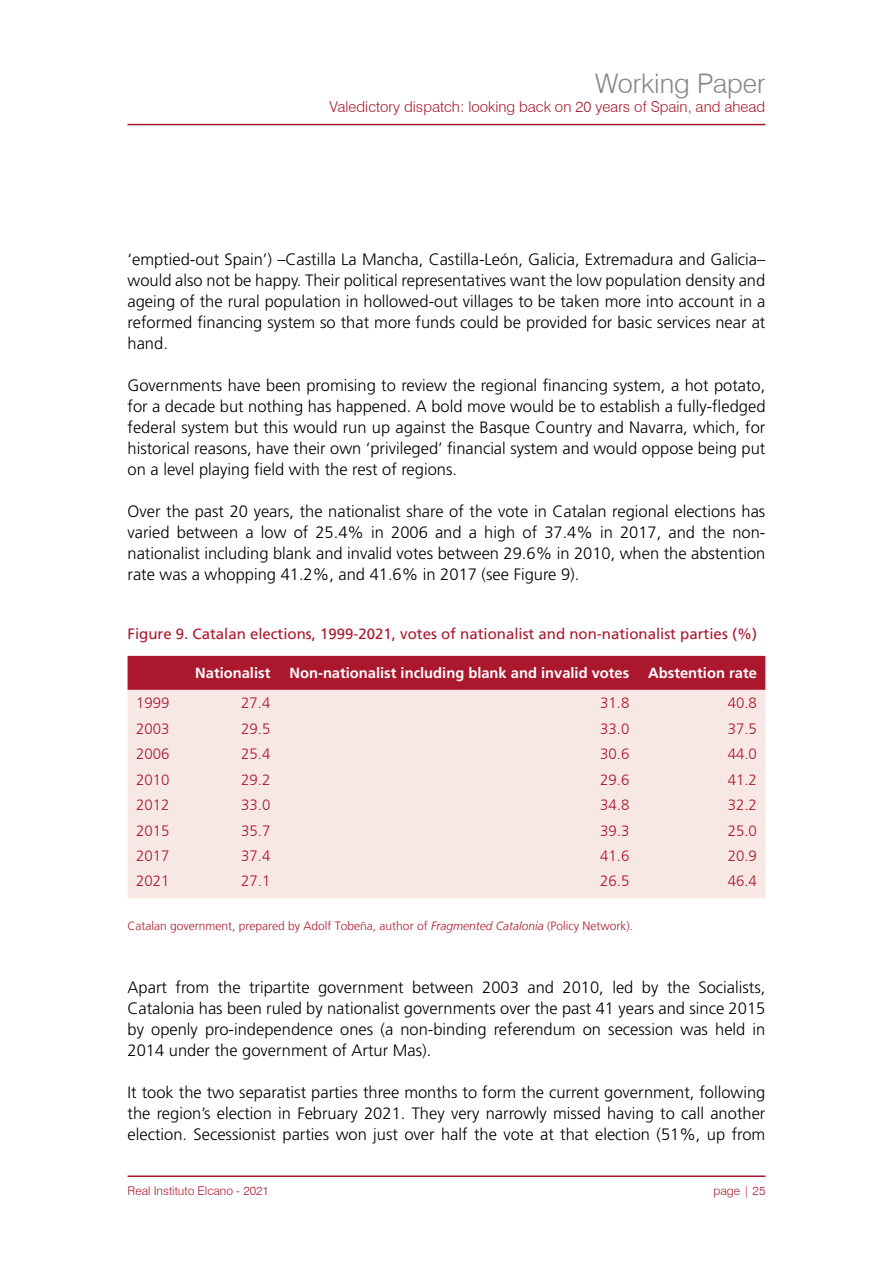
<style>
.page{position:relative;width:893px;height:1263px;background:#fff}
.page>*{position:absolute;margin:0;border:0;box-sizing:border-box;transform-origin:0 0}
.t1{font:300 27px "Swiss 721 BT";color:#878786}
.t2{font:300 16.5px/21px "Frutiger LT Std";color:#000;text-align:justify}
.t3{font:300 15px "Frutiger LT";color:#ab182d}
.t4{font:15px "Frutiger LT";color:#ab182d}
.t5{font:300 15px "Swiss 721 BT";color:#ab182d}
.t6{font:700 14.7px "Frutiger LT Std";color:#fff}
.t7{font:300 12px "Frutiger LT";color:#ab182d}
.t8{font:300 12px "Swiss 721 BT";color:#ab182d}
.s1{font-style:italic}
</style>
<div class="page">
<hr style="left:128px;top:124px;width:637px;height:1px;background:#ab182d">
<hr style="left:128px;top:1175px;width:637px;height:2px;background:#ab182d">
<div style="left:128px;top:656px;width:637px;height:34px;background:#ab182d"></div>
<div style="left:128px;top:690px;width:637px;height:208px;background:#f7e8e6"></div>
<h1 class="t1" style="left:595px;top:73px;width:172px">Working Paper</h1>
<p class="t5" style="left:330px;top:101px;width:437px">Valedictory dispatch: looking back on 20 years of Spain, and ahead</p>
<p class="t2" style="left:128px;top:250px;width:639px">‘emptied-out Spain’) –Castilla La Mancha, Castilla-León, Galicia, Extremadura and Galicia– would also not be happy. Their political representatives want the low population density and ageing of the rural population in hollowed-out villages to be taken more into account in a reformed financing system so that more funds could be provided for basic services near at hand.</p>
<p class="t2" style="left:128px;top:376px;width:639px">Governments have been promising to review the regional financing system, a hot potato, for a decade but nothing has happened. A bold move would be to establish a fully-fledged federal system but this would run up against the Basque Country and Navarra, which, for historical reasons, have their own ‘privileged’ financial system and would oppose being put on a level playing field with the rest of regions.</p>
<p class="t2" style="left:128px;top:502px;width:639px">Over the past 20 years, the nationalist share of the vote in Catalan regional elections has varied between a low of 25.4% in 2006 and a high of 37.4% in 2017, and the non&shy;nationalist including blank and invalid votes between 29.6% in 2010, when the abstention rate was a whopping 41.2%, and 41.6% in 2017 (see Figure 9).</p>
<p class="t4" style="left:128px;top:627px;width:631px">Figure 9. Catalan elections, 1999-2021, votes of nationalist and non-nationalist parties (%)</p>
<p class="t6" style="left:195px;top:667px;width:77px">Nationalist</p>
<p class="t6" style="left:290px;top:667px;width:341px">Non-nationalist including blank and invalid votes</p>
<p class="t6" style="left:648px;top:667px;width:110px">Abstention rate</p>
<p class="t3" style="left:136px;top:697px;width:35px">1999</p>
<p class="t3" style="left:241px;top:697px;width:31px">27.4</p>
<p class="t3" style="left:600px;top:697px;width:31px">31.8</p>
<p class="t3" style="left:728px;top:697px;width:31px">40.8</p>
<p class="t3" style="left:136px;top:722px;width:35px">2003</p>
<p class="t3" style="left:241px;top:722px;width:31px">29.5</p>
<p class="t3" style="left:600px;top:722px;width:31px">33.0</p>
<p class="t3" style="left:728px;top:722px;width:31px">37.5</p>
<p class="t3" style="left:136px;top:748px;width:35px">2006</p>
<p class="t3" style="left:241px;top:748px;width:31px">25.4</p>
<p class="t3" style="left:600px;top:748px;width:31px">30.6</p>
<p class="t3" style="left:728px;top:748px;width:31px">44.0</p>
<p class="t3" style="left:136px;top:773px;width:35px">2010</p>
<p class="t3" style="left:241px;top:773px;width:31px">29.2</p>
<p class="t3" style="left:600px;top:773px;width:31px">29.6</p>
<p class="t3" style="left:728px;top:773px;width:31px">41.2</p>
<p class="t3" style="left:136px;top:799px;width:35px">2012</p>
<p class="t3" style="left:241px;top:799px;width:31px">33.0</p>
<p class="t3" style="left:600px;top:799px;width:31px">34.8</p>
<p class="t3" style="left:728px;top:799px;width:31px">32.2</p>
<p class="t3" style="left:136px;top:824px;width:35px">2015</p>
<p class="t3" style="left:241px;top:824px;width:31px">35.7</p>
<p class="t3" style="left:600px;top:824px;width:31px">39.3</p>
<p class="t3" style="left:728px;top:824px;width:31px">25.0</p>
<p class="t3" style="left:136px;top:850px;width:35px">2017</p>
<p class="t3" style="left:241px;top:850px;width:31px">37.4</p>
<p class="t3" style="left:600px;top:850px;width:31px">41.6</p>
<p class="t3" style="left:728px;top:850px;width:31px">20.9</p>
<p class="t3" style="left:136px;top:874px;width:35px">2021</p>
<p class="t3" style="left:241px;top:874px;width:31px">27.1</p>
<p class="t3" style="left:600px;top:874px;width:31px">26.5</p>
<p class="t3" style="left:728px;top:874px;width:31px">46.4</p>
<p class="t7" style="left:128px;top:921px;width:507px">Catalan government, prepared by Adolf Tobeña, author of <span class="s1">Fragmented Catalonia</span> (Policy Network).</p>
<p class="t2" style="left:128px;top:978px;width:639px">Apart from the tripartite government between 2003 and 2010, led by the Socialists, Catalonia has been ruled by nationalist governments over the past 41 years and since 2015 by openly pro-independence ones (a non-binding referendum on secession was held in 2014 under the government of Artur Mas).</p>
<p class="t2" style="left:128px;top:1083px;width:639px">It took the two separatist parties three months to form the current government, following the region’s election in February 2021. They very narrowly missed having to call another election. Secessionist parties won just over half the vote at that election (51%, up from</p>
<p class="t8" style="left:128px;top:1186px;width:143px">Real Instituto Elcano - 2021</p>
<p class="t8" style="left:713px;top:1185px;width:53px">page | 25</p>
</div>
